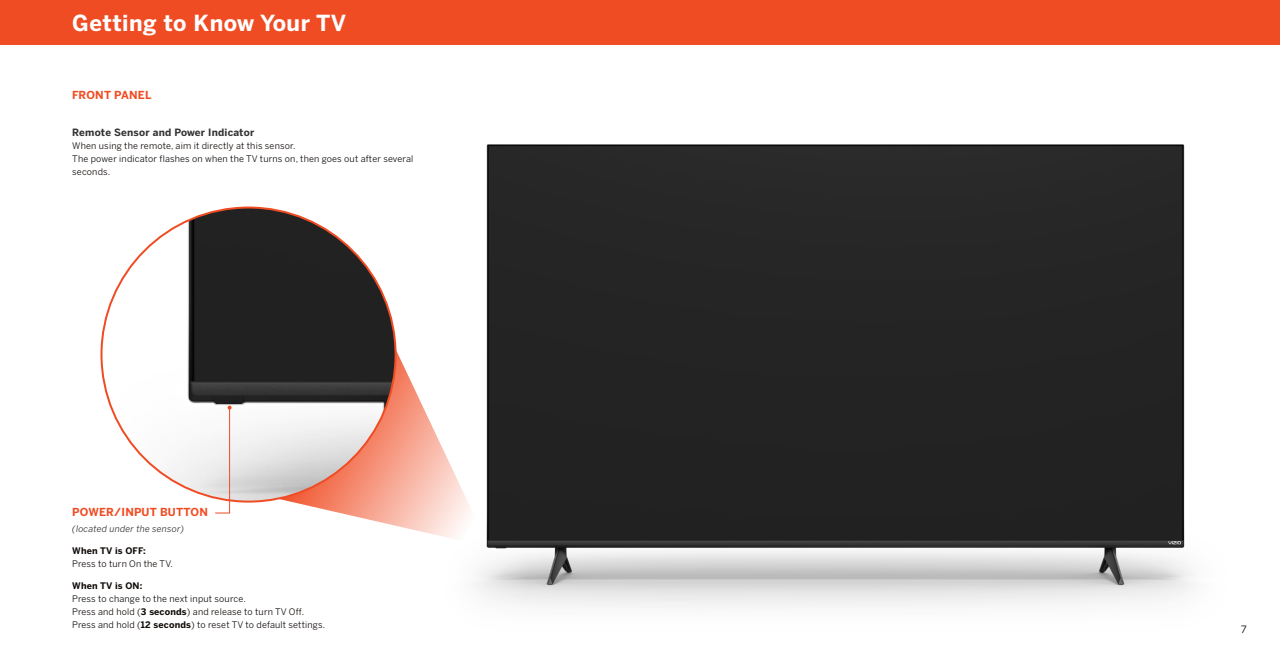
<style>
.page{position:relative;width:1280px;height:654px;background:#fff}
.page>*{position:absolute;margin:0;border:0;box-sizing:border-box;transform-origin:0 0}
.Heading_1_-_White_Text{font:700 22px "Benton Sans";letter-spacing:.02em;color:#fff}
.Heading_2_-_Color{font:700 11px "Benton Sans";letter-spacing:.02em;color:#f04c23}
.Label_-_Black{font:700 10px "Benton Sans";letter-spacing:.02em;color:#333}
.t1{font:10px "Benton Sans";color:#000;scale:1.1 1}
.Body_Text{font:9px/13px "Benton Sans";letter-spacing:.02em;color:#100b08}
.Body_Text-2{font:italic 9px "Benton Sans";letter-spacing:.02em;color:#333}
.s1{font-weight:700}
</style>
<div class="page">
<div style="left:0;top:0;width:1280px;height:45px;background:#f04c23"></div>
<svg style="left:185px;top:252px;width:241px;height:281px"></svg>
<img style="left:102px;top:208px;width:294px;height:294px;border-radius:147px">
<svg style="left:214px;top:406px;width:18px;height:108px"></svg>
<img style="left:426px;top:144px;width:767px;height:463px">
<p class="Heading_1_-_White_Text" style="left:72px;top:9px;width:275px">Getting to Know Your TV</p>
<p class="Heading_2_-_Color" style="left:72px;top:88px;width:81px">FRONT PANEL</p>
<p class="Label_-_Black" style="left:72px;top:126px;width:184px">Remote Sensor and Power Indicator</p>
<p class="Body_Text" style="left:72px;top:139px;width:223px">When using the remote, aim it directly at this sensor.</p>
<p class="Body_Text" style="left:72px;top:152px;width:343px">The power indicator flashes on when the TV turns on, then goes out after several seconds.</p>
<p class="Heading_2_-_Color" style="left:72px;top:505px;width:137px">POWER/INPUT BUTTON</p>
<p class="Body_Text-2" style="left:72px;top:523px;width:113px">(located under the sensor)</p>
<p class="Body_Text" style="left:72px;top:544px;width:101px"><span class="s1">When TV is OFF:<br></span>Press to turn On the TV.</p>
<p class="Body_Text" style="left:72px;top:579px;width:253px"><span class="s1">When TV is ON:<br></span>Press to change to the next input source.<br>Press and hold (<span class="s1">3 seconds</span>) and release to turn TV Off.<br>Press and hold (<span class="s1">12 seconds</span>) to reset TV to default settings.</p>
<p class="t1" style="left:1241px;top:623px;width:7px">7</p>
</div>
